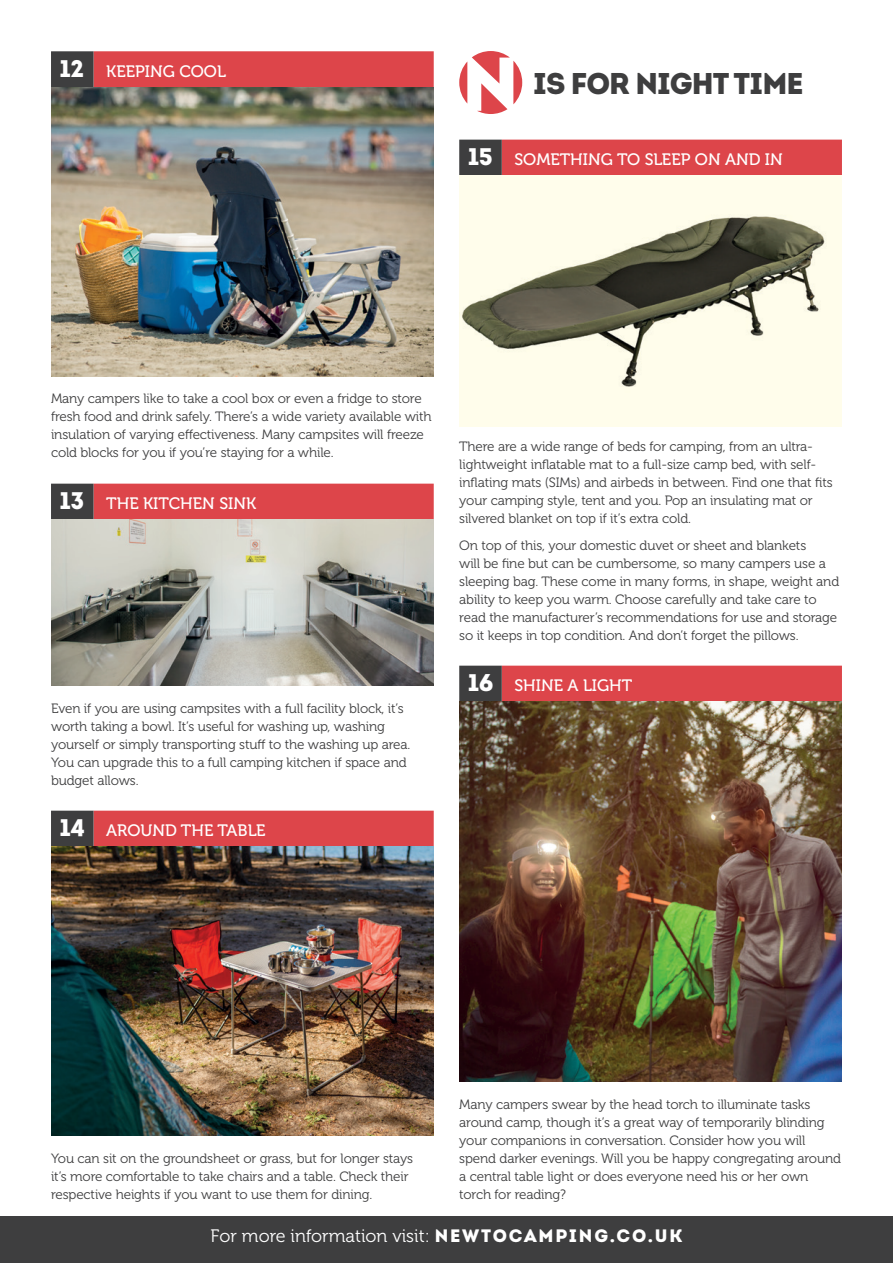
<style>
.page{position:relative;width:893px;height:1263px;background:#fff}
.page>*{position:absolute;margin:0;border:0;box-sizing:border-box;transform-origin:0 0}
.t1{font:30px "Intro Black Caps";letter-spacing:-.03em;color:#3e3e3f}
.t2{font:24px "Intro Black Caps";letter-spacing:-.02em;color:#fff}
.t3{font:18px "Museo 300";color:#fff}
.t4{font:16.5px "Museo 500";color:#fff}
.t5{font:13.5px/18px "Museo 300";letter-spacing:-.01em;color:#3e3e3f}
.s1{font-family:"Intro Black Caps"}
</style>
<div class="page">
<div style="left:94px;top:484px;width:340px;height:36px;background:#dd454a"></div>
<div style="left:51px;top:484px;width:43px;height:36px;background:#3e3e3f"></div>
<div style="left:94px;top:51px;width:340px;height:36px;background:#dd454a"></div>
<div style="left:51px;top:51px;width:43px;height:36px;background:#3e3e3f"></div>
<div style="left:94px;top:811px;width:340px;height:36px;background:#dd454a"></div>
<div style="left:51px;top:811px;width:43px;height:36px;background:#3e3e3f"></div>
<div style="left:502px;top:140px;width:340px;height:36px;background:#dd454a"></div>
<div style="left:459px;top:140px;width:43px;height:36px;background:#3e3e3f"></div>
<div style="left:502px;top:666px;width:340px;height:36px;background:#dd454a"></div>
<div style="left:459px;top:666px;width:43px;height:36px;background:#3e3e3f"></div>
<div style="left:0;top:1216px;width:893px;height:47px;background:#3e3e3f"></div>
<img style="left:51px;top:87px;width:383px;height:289px">
<img style="left:51px;top:846px;width:383px;height:290px">
<img style="left:51px;top:519px;width:383px;height:167px">
<img style="left:459px;top:176px;width:383px;height:250px">
<img style="left:459px;top:702px;width:383px;height:380px">
<svg style="left:459px;top:51px;width:63px;height:63px"></svg>
<p class="t2" style="left:60px;top:53px;width:26px">12</p>
<p class="t4" style="left:106px;top:62px;width:121px">KEEPING COOL</p>
<p class="t1" style="left:533px;top:64px;width:272px">IS FOR NIGHT TIME</p>
<p class="t2" style="left:468px;top:141px;width:26px">15</p>
<p class="t4" style="left:514px;top:150px;width:270px">SOMETHING TO SLEEP ON AND IN</p>
<p class="t5" style="left:51px;top:390px;width:382px">Many campers like to take a cool box or even a fridge to store fresh food and drink safely. There’s a wide variety available with insulation of varying effectiveness. Many campsites will freeze cold blocks for you if you’re staying for a while.</p>
<p class="t2" style="left:60px;top:485px;width:26px">13</p>
<p class="t4" style="left:106px;top:494px;width:151px">THE KITCHEN SINK</p>
<p class="t5" style="left:51px;top:700px;width:361px">Even if you are using campsites with a full facility block, it’s worth taking a bowl. It’s useful for washing up, washing yourself or simply transporting stuff to the washing up area.<br>You can upgrade this to a full camping kitchen if space and budget allows.</p>
<p class="t2" style="left:60px;top:812px;width:27px">14</p>
<p class="t4" style="left:106px;top:821px;width:161px">AROUND THE TABLE</p>
<p class="t5" style="left:459px;top:438px;width:375px">There are a wide range of beds for camping, from an ultra&shy;lightweight inflatable mat to a full-size camp bed, with self&shy;inflating mats (SIMs) and airbeds in between. Find one that fits your camping style, tent and you. Pop an insulating mat or silvered blanket on top if it’s extra cold.</p>
<p class="t5" style="left:459px;top:536px;width:382px">On top of this, your domestic duvet or sheet and blankets<br>will be fine but can be cumbersome, so many campers use a sleeping bag. These come in many forms, in shape, weight and ability to keep you warm. Choose carefully and take care to read the manufacturer’s recommendations for use and storage so it keeps in top condition. And don’t forget the pillows.</p>
<p class="t2" style="left:468px;top:667px;width:27px">16</p>
<p class="t4" style="left:514px;top:676px;width:119px">SHINE A LIGHT</p>
<p class="t5" style="left:459px;top:1095px;width:383px">Many campers swear by the head torch to illuminate tasks around camp, though it’s a great way of temporarily blinding your companions in conversation. Consider how you will spend darker evenings. Will you be happy congregating around a central table light or does everyone need his or her own torch for reading?</p>
<p class="t3" style="left:211px;top:1226px;width:473px">For more information visit: <span class="s1">NEWTOCAMPING.CO.UK</span></p>
<p class="t5" style="left:51px;top:1149px;width:364px">You can sit on the groundsheet or grass, but for longer stays it’s more comfortable to take chairs and a table. Check their respective heights if you want to use them for dining.</p>
</div>
